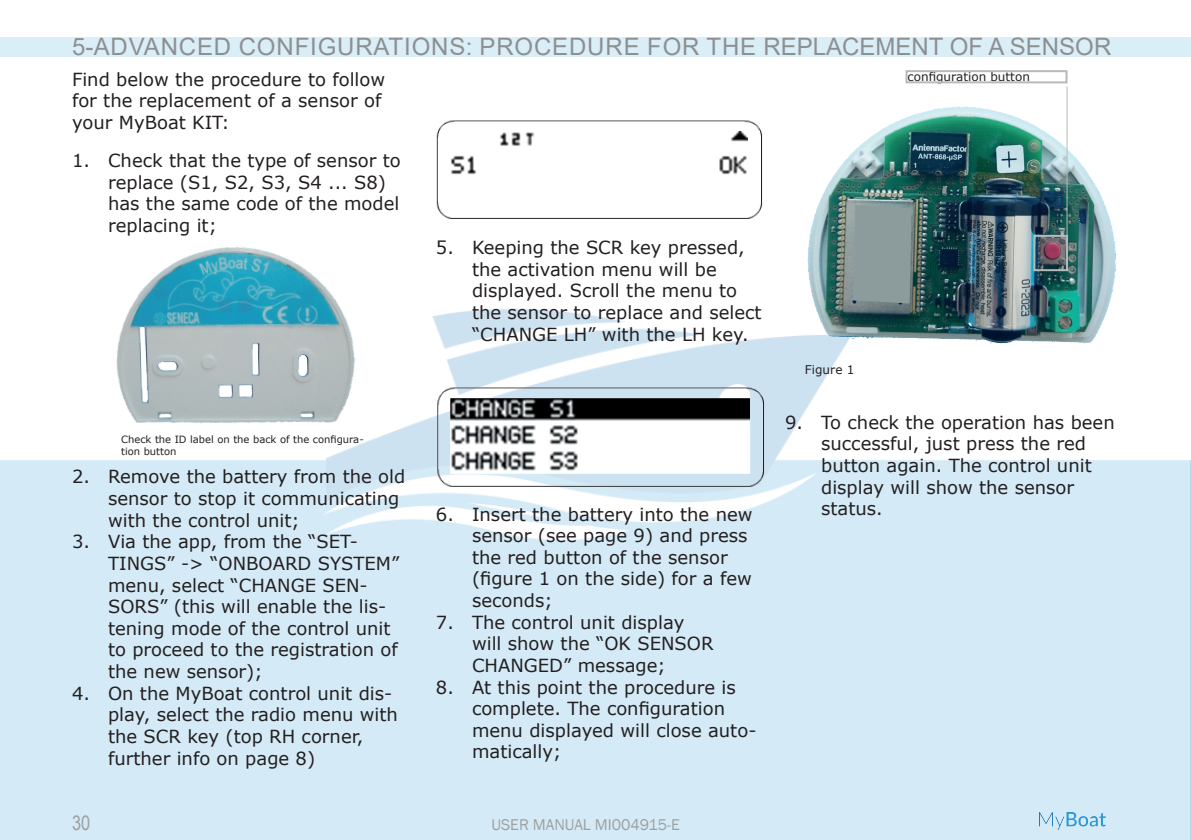
<style>
.page{position:relative;width:1191px;height:840px;background:#fff}
.page>*{position:absolute;margin:0;border:0;box-sizing:border-box;transform-origin:0 0}
.t1{font:24px "Arial";letter-spacing:.035em;color:#8d9091}
.t2{font:20px "Arial Narrow";color:#9ca1a2}
.t3{font:18px/21.6px "Verdana";color:#231f20}
.t4{font:16px "Franklin Gothic";color:#9ca1a2}
.t5{font:12px "Verdana";color:#231f20}
.t6{font:10px/12px "Verdana";color:#231f20}
</style>
<div class="page">
<img style="left:0;top:37px;width:1191px;height:802px">
<img style="left:1039px;top:812px;width:66px;height:17px">
<img style="left:805px;top:104px;width:314px;height:240px">
<div style="left:905px;top:70px;width:162px;height:13px;border:2px solid #b7baba"></div>
<div style="left:0;top:37px;width:1190px;height:20px;background:#daeef8"></div>
<hr style="left:1066px;top:86px;width:1px;height:149px;background:#b7baba">
<div style="left:1033px;top:235px;width:35px;height:36px;border:2px solid #b7baba"></div>
<img style="left:111px;top:242px;width:247px;height:190px">
<img style="left:428px;top:119px;width:345px;height:105px">
<img style="left:435px;top:385px;width:334px;height:107px">
<h1 class="t1" style="left:72px;top:30px;width:1040px">5-ADVANCED CONFIGURATIONS: PROCEDURE FOR THE REPLACEMENT OF A SENSOR</h1>
<p class="t3" style="left:72px;top:68px;width:315px">Find below the procedure to follow for the replacement of a sensor of your MyBoat KIT:</p>
<p class="t3" style="left:108px;top:149px;width:294px;text-indent:-36px">1. Check that the type of sensor to replace (S1, S2, S3, S4 ... S8) has the same code of the model replacing it;</p>
<p class="t3" style="left:472px;top:236px;width:291px;text-indent:-36px">5. Keeping the SCR key pressed, the activation menu will be displayed. Scroll the menu to the sensor to replace and select “CHANGE LH” with the LH key.</p>
<p class="t6" style="left:121px;top:433px;width:244px">Check the ID label on the back of the configura&shy;tion button</p>
<p class="t3" style="left:108px;top:465px;width:299px;text-indent:-36px">2. Remove the battery from the old sensor to stop it communicating with the control unit;</p>
<p class="t3" style="left:108px;top:530px;width:293px;text-indent:-36px">3. Via the app, from the “SET-<br>TINGS” -&gt; “ONBOARD SYSTEM” menu, select “CHANGE SEN-<br>SORS” (this will enable the lis&shy;tening mode of the control unit to proceed to the registration of the new sensor);</p>
<p class="t3" style="left:108px;top:681px;width:291px;text-indent:-36px">4. On the MyBoat control unit dis&shy;play, select the radio menu with the SCR key (top RH corner, further info on page 8)</p>
<p class="t3" style="left:472px;top:502px;width:282px;text-indent:-36px">6. Insert the battery into the new sensor (see page 9) and press the red button of the sensor (figure 1 on the side) for a few seconds;</p>
<p class="t3" style="left:472px;top:610px;width:243px;text-indent:-36px">7. The control unit display will show the “OK SENSOR<br>CHANGED” message;</p>
<p class="t3" style="left:472px;top:675px;width:286px;text-indent:-36px">8. At this point the procedure is complete. The configuration menu displayed will close auto&shy;matically;</p>
<p class="t2" style="left:72px;top:807px;width:20px">30</p>
<p class="t4" style="left:491px;top:814px;width:190px">USER MANUAL MI004915-E</p>
<p class="t5" style="left:907px;top:69px;width:124px">configuration button</p>
<p class="t5" style="left:805px;top:361px;width:51px">Figure 1</p>
<p class="t3" style="left:821px;top:411px;width:295px;text-indent:-36px">9. To check the operation has been successful, just press the red button again. The control unit display will show the sensor status.</p>
</div>
